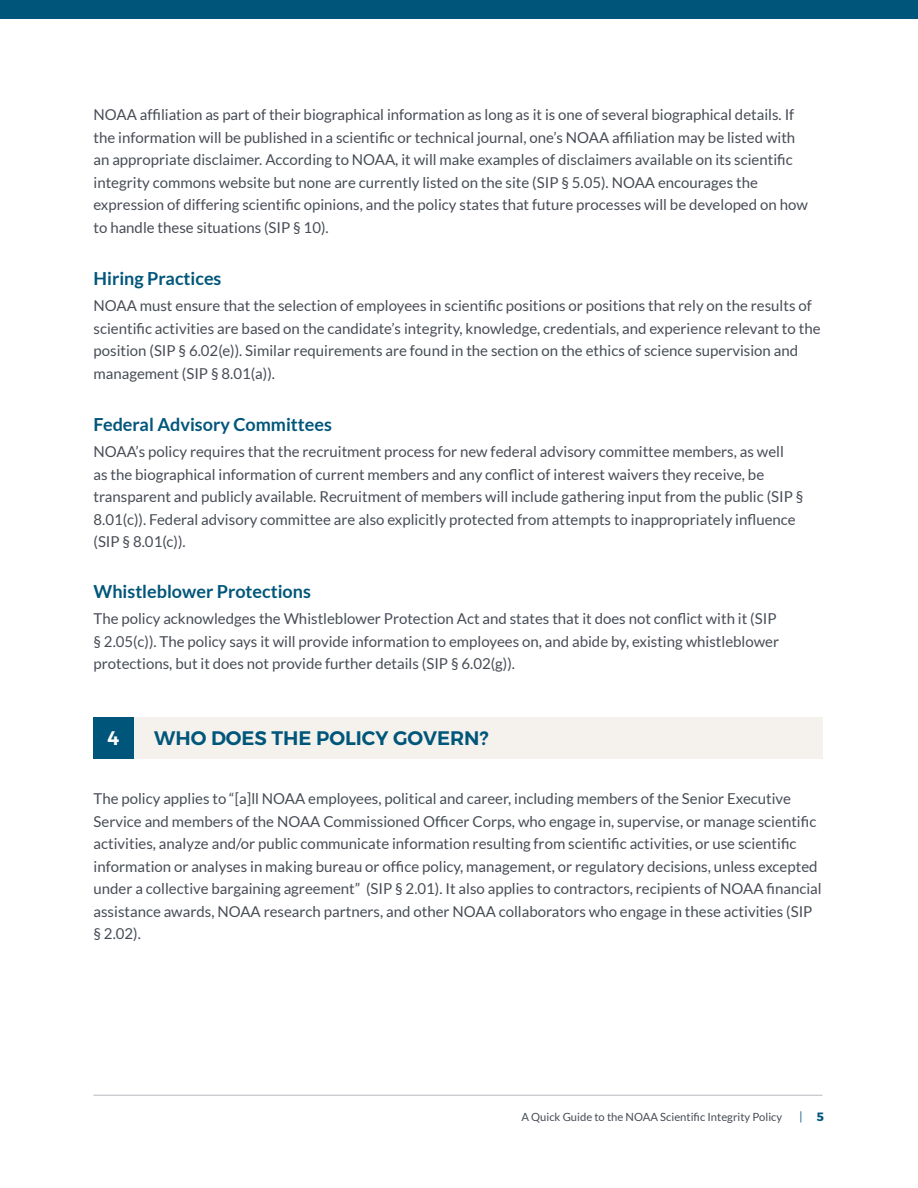
<style>
.page{position:relative;width:918px;height:1188px;background:#fff}
.page>*{position:absolute;margin:0;border:0;box-sizing:border-box;transform-origin:0 0}
.t1{font:600 19.5px "Montserrat";color:#00567a}
.t2{font:600 19.5px "Montserrat";color:#fff}
.t3{font:700 18px "Lato";color:#00567a}
.t4{font:15px/22.5px "Lato";color:#474c55}
.t5{font:300 12px "Montserrat";color:#00567a}
.t6{font:11.25px "Lato";color:#474c55}
.s1{font-weight:700}
</style>
<div class="page">
<hr style="left:94px;top:1095px;width:729px;height:1px;background:#b7b9be">
<div style="left:0;top:0;width:918px;height:19px;background:#00567a"></div>
<div style="left:134px;top:717px;width:688px;height:42px;background:#f5f2ed"></div>
<div style="left:94px;top:717px;width:40px;height:42px;background:#00567a"></div>
<p class="t4" style="left:94px;top:103px;width:716px">NOAA affiliation as part of their biographical information as long as it is one of several biographical details. If the information will be published in a scientific or technical journal, one’s NOAA affiliation may be listed with an appropriate disclaimer. According to NOAA, it will make examples of disclaimers available on its scientific integrity commons website but none are currently listed on the site (SIP § 5.05). NOAA encourages the expression of differing scientific opinions, and the policy states that future processes will be developed on how to handle these situations (SIP § 10).</p>
<p class="t3" style="left:94px;top:268px;width:129px">Hiring Practices</p>
<p class="t4" style="left:94px;top:294px;width:729px">NOAA must ensure that the selection of employees in scientific positions or positions that rely on the results of scientific activities are based on the candidate’s integrity, knowledge, credentials, and experience relevant to the position (SIP § 6.02(e)). Similar requirements are found in the section on the ethics of science supervision and management (SIP § 8.01(a)).</p>
<p class="t3" style="left:94px;top:414px;width:240px">Federal Advisory Committees</p>
<p class="t4" style="left:94px;top:440px;width:711px">NOAA’s policy requires that the recruitment process for new federal advisory committee members, as well<br>as the biographical information of current members and any conflict of interest waivers they receive, be transparent and publicly available. Recruitment of members will include gathering input from the public (SIP § 8.01(c)). Federal advisory committee are also explicitly protected from attempts to inappropriately influence (SIP § 8.01(c)).</p>
<p class="t3" style="left:94px;top:581px;width:219px">Whistleblower Protections</p>
<p class="t4" style="left:94px;top:607px;width:687px">The policy acknowledges the Whistleblower Protection Act and states that it does not conflict with it (SIP § 2.05(c)). The policy says it will provide information to employees on, and abide by, existing whistleblower protections, but it does not provide further details (SIP § 6.02(g)).</p>
<h1 class="t2" style="left:108px;top:723px;width:13px">4</h1>
<h1 class="t1" style="left:154px;top:723px;width:336px">WHO DOES THE POLICY GOVERN?</h1>
<p class="t4" style="left:94px;top:787px;width:730px">The policy applies to “[a]ll NOAA employees, political and career, including members of the Senior Executive Service and members of the NOAA Commissioned Officer Corps, who engage in, supervise, or manage scientific activities, analyze and/or public communicate information resulting from scientific activities, or use scientific information or analyses in making bureau or office policy, management, or regulatory decisions, unless excepted under a collective bargaining agreement” (SIP § 2.01). It also applies to contractors, recipients of NOAA financial assistance awards, NOAA research partners, and other NOAA collaborators who engage in these activities (SIP § 2.02).</p>
<p class="t6" style="left:521px;top:1111px;width:262px">A Quick Guide to the NOAA Scientific Integrity Policy</p>
<p class="t5" style="left:799px;top:1110px;width:26px">| <span class="s1">5</span></p>
</div>
